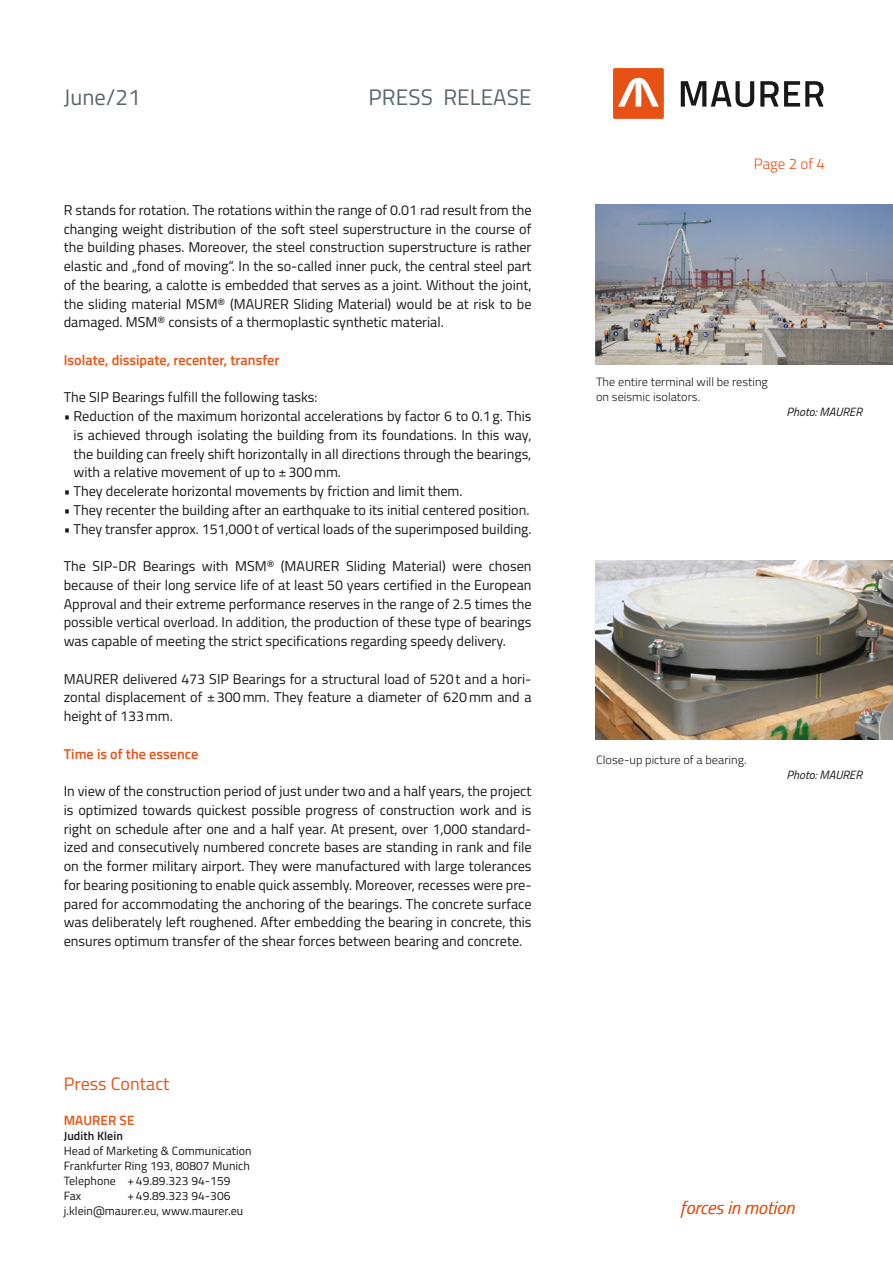
<style>
.page{position:relative;width:893px;height:1263px;background:#fff}
.page>*{position:absolute;margin:0;border:0;box-sizing:border-box;transform-origin:0 0}
.t1{font:22.5px "Titillium";letter-spacing:.005em;color:#5a666d}
.t2{font:italic 300 18px "Titillium";letter-spacing:.005em;color:#e75113}
.t3{font:18px "Titillium";letter-spacing:.005em;color:#e75113}
.t4{font:300 15px "Titillium";color:#e75113}
.t5{font:14.25px/18.8px "Titillium";color:#1a171c;text-align:justify}
.t6{font:600 14.25px "Titillium";color:#e75113}
.t7{font:600 13.5px "Titillium";letter-spacing:.005em;color:#e75113}
.t8{font:12px/15px "Titillium";letter-spacing:.005em;color:#1a171c}
.t9{font:300 12px/15px "Titillium";color:#1a171c}
.t10{font:italic 12px "Titillium";color:#1a171c}
.t11{font:600 12px "Titillium";letter-spacing:.005em;color:#1a171c}
.s1{font-size:12px}
</style>
<div class="page">
<div style="left:613px;top:68px;width:51px;height:51px;background:#e75113;border-radius:2px"></div>
<svg style="left:681px;top:81px;width:73px;height:26px"></svg>
<svg style="left:760px;top:81px;width:64px;height:26px"></svg>
<svg style="left:618px;top:78px;width:41px;height:29px"></svg>
<img style="left:595px;top:560px;width:298px;height:179px">
<img style="left:595px;top:204px;width:298px;height:161px">
<h1 class="t1" style="left:64px;top:81px;width:79px">June/21</h1>
<h1 class="t1" style="left:368px;top:81px;width:164px">PRESS RELEASE</h1>
<p class="t5" style="left:64px;top:200px;width:469px">R stands for rotation. The rotations within the range of 0.01 rad result from the changing weight distribution of the soft steel superstructure in the course of the building phases. Moreover, the steel construction superstructure is rather elastic and „fond of moving“. In the so-called inner puck, the central steel part of the bearing, a calotte is embedded that serves as a joint. Without the joint, the sliding material MSM<span class="s1">®</span> (MAURER Sliding Material) would be at risk to be damaged. MSM<span class="s1">®</span> consists of a thermoplastic synthetic material.</p>
<p class="t6" style="left:64px;top:349px;width:217px">Isolate, dissipate, recenter, transfer</p>
<p class="t5" style="left:64px;top:387px;width:255px">The SIP Bearings fulfill the following tasks:</p>
<p class="t5" style="left:74px;top:406px;width:459px;text-indent:-10px">• Reduction of the maximum horizontal accelerations by factor 6 to 0.1g. This is achieved through isolating the building from its foundations. In this way, the building can freely shift horizontally in all directions through the bearings, with a relative movement of up to ±300mm.</p>
<p class="t5" style="left:64px;top:481px;width:400px">• They decelerate horizontal movements by friction and limit them.</p>
<p class="t5" style="left:64px;top:500px;width:467px">• They recenter the building after an earthquake to its initial centered position.</p>
<p class="t5" style="left:64px;top:518px;width:469px">• They transfer approx. 151,000t of vertical loads of the superimposed building.</p>
<p class="t5" style="left:64px;top:556px;width:469px">The SIP-DR Bearings with MSM<span class="s1">®</span> (MAURER Sliding Material) were chosen because of their long service life of at least 50 years certified in the European Approval and their extreme performance reserves in the range of 2.5 times the possible vertical overload. In addition, the production of these type of bearings was capable of meeting the strict specifications regarding speedy delivery.</p>
<p class="t5" style="left:64px;top:668px;width:469px">MAURER delivered 473 SIP Bearings for a structural load of 520t and a hori&shy;zontal displacement of ±300mm. They feature a diameter of 620mm and a height of 133mm.</p>
<p class="t6" style="left:64px;top:743px;width:136px">Time is of the essence</p>
<p class="t5" style="left:64px;top:781px;width:469px">In view of the construction period of just under two and a half years, the project is optimized towards quickest possible progress of construction work and is right on schedule after one and a half year. At present, over 1,000 standard&shy;ized and consecutively numbered concrete bases are standing in rank and file on the former military airport. They were manufactured with large tolerances for bearing positioning to enable quick assembly. Moreover, recesses were pre&shy;pared for accommodating the anchoring of the bearings. The concrete surface was deliberately left roughened. After embedding the bearing in concrete, this ensures optimum transfer of the shear forces between bearing and concrete.</p>
<p class="t3" style="left:64px;top:1070px;width:107px">Press Contact</p>
<p class="t7" style="left:64px;top:1109px;width:72px">MAURER SE</p>
<p class="t11" style="left:64px;top:1126px;width:61px">Judith Klein</p>
<p class="t8" style="left:64px;top:1142px;width:189px">Head of Marketing &amp; Communication<br>Frankfurter Ring 193, 80807 Munich<br>Telephone +49.89.323 94-159<br>Fax</p>
<p class="t8" style="left:64px;top:1187px;width:181px;text-indent:64px">+49.89.323 94-306 j.klein@maurer.eu, www.maurer.eu</p>
<p class="t4" style="left:754px;top:152px;width:72px">Page 2 of 4</p>
<p class="t9" style="left:596px;top:373px;width:173px">The entire terminal will be resting on seismic isolators.</p>
<p class="t10" style="left:787px;top:403px;width:77px">Photo: MAURER</p>
<p class="t9" style="left:596px;top:751px;width:152px">Close-up picture of a bearing.</p>
<p class="t10" style="left:787px;top:766px;width:77px">Photo: MAURER</p>
<p class="t2" style="left:680px;top:1194px;width:115px">forces in motion</p>
</div>
